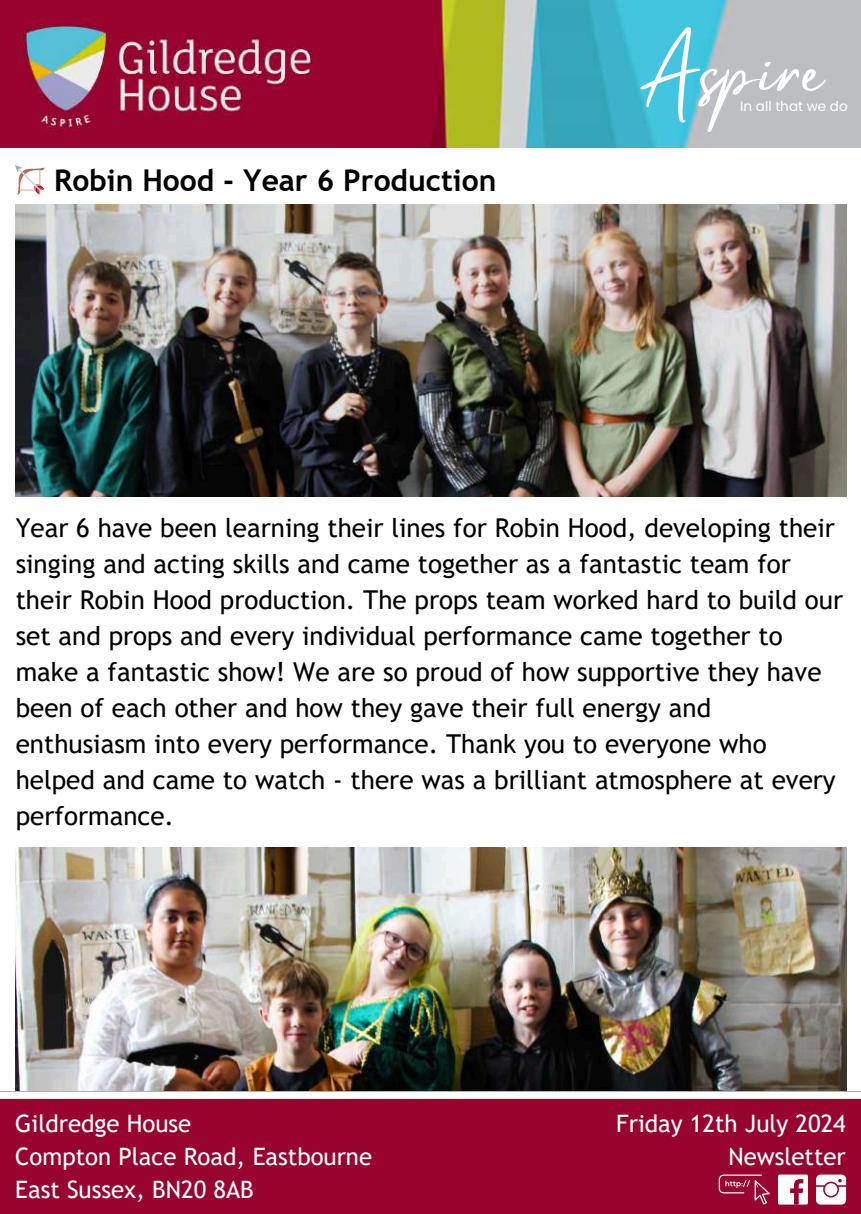
<style>
.page{position:relative;width:861px;height:1214px;background:#fff}
.page>*{position:absolute;margin:0;border:0;box-sizing:border-box;transform-origin:0 0}
.t1{font:66px "Mistrully";color:#fff}
.t2{font:700 30px "Trebuchet MS";color:#000}
.t3{font:26px/36px "Trebuchet MS";color:#000}
.t4{font:24px/33px "Trebuchet MS";color:#fff}
.t5{font:13.6px "Poppins";color:#fff}
</style>
<div class="page">
<div style="left:0;top:1091px;width:861px;height:122px;background:#99042f"></div>
<div style="left:0;top:1091px;width:861px;height:7px;background:#fff"></div>
<svg style="left:816px;top:1174px;width:30px;height:30px"></svg>
<div style="left:778px;top:1174px;width:30px;height:30px;background:#fff;border-radius:2px"></div>
<svg style="left:790px;top:1179px;width:13px;height:25px"></svg>
<svg style="left:719px;top:1174px;width:51px;height:30px"></svg>
<img style="left:1px;top:1px;width:860px;height:147px">
<img style="left:0;top:0;width:335px;height:147px">
<img style="left:15px;top:205px;width:831px;height:291px">
<img style="left:15px;top:848px;width:831px;height:243px">
<p class="t2" style="left:54px;top:163px;width:444px">Robin Hood - Year 6 Production</p>
<h1 class="t1" style="left:637px;top:18px;width:187px">Aspire</h1>
<p class="t5" style="left:740px;top:97px;width:109px">In all that we do</p>
<p class="t3" style="left:16px;top:509px;width:829px">Year 6 have been learning their lines for Robin Hood, developing their singing and acting skills and came together as a fantastic team for their Robin Hood production. The props team worked hard to build our set and props and every individual performance came together to make a fantastic show! We are so proud of how supportive they have been of each other and how they gave their full energy and enthusiasm into every performance. Thank you to everyone who helped and came to watch - there was a brilliant atmosphere at every performance.</p>
<p class="t4" style="left:15px;top:1106px;width:358px">Gildredge House<br>Compton Place Road, Eastbourne<br>East Sussex, BN20 8AB</p>
<p class="t4" style="left:616px;top:1106px;width:231px;text-align:right">Friday 12th July 2024<br>Newsletter</p>
</div>
